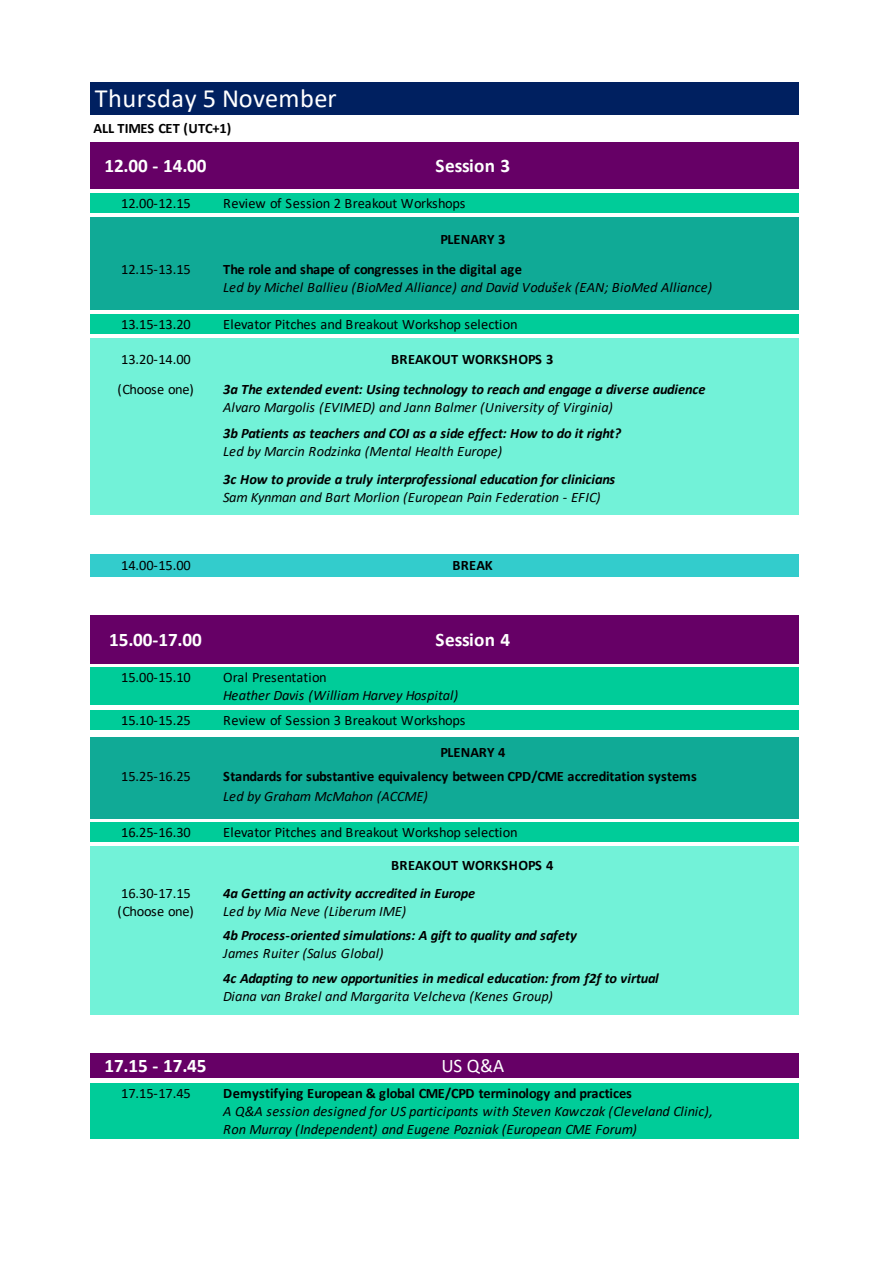
<style>
.page{position:relative;width:893px;height:1263px;background:#fff}
.page>*{position:absolute;margin:0;border:0;box-sizing:border-box;transform-origin:0 0}
.t1{font:26.4px "Calibri";letter-spacing:.02em;color:#fff}
.t2{font:700 19.2px "Calibri";letter-spacing:-.005em;color:#fff}
.t3{font:19.2px "Calibri";color:#fff}
.t4{font:italic 14.4px/18px "Calibri";letter-spacing:-.01em;color:#000}
.t5{font:italic 700 14.4px "Calibri";letter-spacing:-.015em;color:#000}
.t6{font:14.4px "Calibri";letter-spacing:-.005em;color:#000}
.t7{font:700 14.4px "Calibri";color:#000}
.t8{font:14.4px "Calibri";letter-spacing:-.025em;color:#000}
</style>
<div class="page">
<div style="left:90px;top:83px;width:708px;height:32px;background:#002060"></div>
<div style="left:90px;top:142px;width:708px;height:46px;background:#606"></div>
<div style="left:90px;top:193px;width:708px;height:19px;background:#0c9"></div>
<div style="left:90px;top:217px;width:708px;height:93px;background:#10aa96"></div>
<div style="left:90px;top:314px;width:708px;height:20px;background:#0c9"></div>
<div style="left:90px;top:338px;width:708px;height:177px;background:#72f2d8"></div>
<div style="left:90px;top:554px;width:708px;height:23px;background:#3cc"></div>
<div style="left:90px;top:616px;width:708px;height:48px;background:#606"></div>
<div style="left:90px;top:667px;width:708px;height:37px;background:#0c9"></div>
<div style="left:90px;top:710px;width:708px;height:20px;background:#0c9"></div>
<div style="left:90px;top:737px;width:708px;height:81px;background:#10aa96"></div>
<div style="left:90px;top:822px;width:708px;height:19px;background:#0c9"></div>
<div style="left:90px;top:846px;width:708px;height:168px;background:#72f2d8"></div>
<div style="left:90px;top:1054px;width:708px;height:24px;background:#606"></div>
<div style="left:90px;top:1084px;width:708px;height:55px;background:#0c9"></div>
<h1 class="t1" style="left:95px;top:82px;width:244px">Thursday 5 November</h1>
<p class="t7" style="left:94px;top:119px;width:139px">ALL TIMES CET (UTC+1)</p>
<h2 class="t2" style="left:104px;top:153px;width:104px">12.00 - 14.00</h2>
<h2 class="t2" style="left:436px;top:153px;width:76px">Session 3</h2>
<p class="t6" style="left:121px;top:194px;width:71px">12.00-12.15</p>
<p class="t6" style="left:223px;top:194px;width:244px">Review of Session 2 Breakout Workshops</p>
<p class="t7" style="left:440px;top:230px;width:66px">PLENARY 3</p>
<p class="t6" style="left:121px;top:260px;width:71px">12.15-13.15</p>
<p class="t7" style="left:223px;top:260px;width:300px">The role and shape of congresses in the digital age</p>
<p class="t4" style="left:223px;top:278px;width:490px">Led by Michel Ballieu (BioMed Alliance) and David Vodušek (EAN; BioMed Alliance)</p>
<p class="t6" style="left:121px;top:315px;width:71px">13.15-13.20</p>
<p class="t6" style="left:223px;top:315px;width:296px">Elevator Pitches and Breakout Workshop selection</p>
<p class="t6" style="left:121px;top:350px;width:71px">13.20-14.00</p>
<p class="t7" style="left:391px;top:350px;width:164px">BREAKOUT WORKSHOPS 3</p>
<p class="t8" style="left:118px;top:380px;width:78px">(Choose one)</p>
<p class="t5" style="left:223px;top:380px;width:484px">3a The extended event: Using technology to reach and engage a diverse audience</p>
<p class="t4" style="left:223px;top:398px;width:391px">Alvaro Margolis (EVIMED) and Jann Balmer (University of Virginia)</p>
<p class="t5" style="left:223px;top:424px;width:399px">3b Patients as teachers and COI as a side effect: How to do it right?</p>
<p class="t4" style="left:223px;top:442px;width:281px">Led by Marcin Rodzinka (Mental Health Europe)</p>
<p class="t5" style="left:223px;top:470px;width:394px">3c How to provide a truly interprofessional education for clinicians</p>
<p class="t4" style="left:223px;top:488px;width:379px">Sam Kynman and Bart Morlion (European Pain Federation - EFIC)</p>
<p class="t6" style="left:121px;top:556px;width:71px">14.00-15.00</p>
<p class="t7" style="left:452px;top:556px;width:42px">BREAK</p>
<h2 class="t2" style="left:109px;top:627px;width:94px">15.00-17.00</h2>
<h2 class="t2" style="left:436px;top:627px;width:76px">Session 4</h2>
<p class="t6" style="left:121px;top:668px;width:71px">15.00-15.10</p>
<p class="t6" style="left:223px;top:668px;width:105px">Oral Presentation</p>
<p class="t4" style="left:223px;top:686px;width:236px">Heather Davis (William Harvey Hospital)</p>
<p class="t6" style="left:121px;top:711px;width:71px">15.10-15.25</p>
<p class="t6" style="left:223px;top:711px;width:244px">Review of Session 3 Breakout Workshops</p>
<p class="t7" style="left:440px;top:743px;width:66px">PLENARY 4</p>
<p class="t6" style="left:121px;top:767px;width:71px">15.25-16.25</p>
<p class="t7" style="left:223px;top:767px;width:475px">Standards for substantive equivalency between CPD/CME accreditation systems</p>
<p class="t4" style="left:223px;top:786px;width:206px">Led by Graham McMahon (ACCME)</p>
<p class="t6" style="left:121px;top:823px;width:71px">16.25-16.30</p>
<p class="t6" style="left:223px;top:823px;width:296px">Elevator Pitches and Breakout Workshop selection</p>
<p class="t7" style="left:391px;top:856px;width:164px">BREAKOUT WORKSHOPS 4</p>
<p class="t6" style="left:121px;top:884px;width:71px">16.30-17.15</p>
<p class="t5" style="left:223px;top:884px;width:253px">4a Getting an activity accredited in Europe</p>
<p class="t8" style="left:118px;top:902px;width:78px">(Choose one)</p>
<p class="t4" style="left:223px;top:902px;width:185px">Led by Mia Neve (Liberum IME)</p>
<p class="t5" style="left:223px;top:926px;width:355px">4b Process-oriented simulations: A gift to quality and safety</p>
<p class="t4" style="left:223px;top:944px;width:162px">James Ruiter (Salus Global)</p>
<p class="t5" style="left:223px;top:969px;width:437px">4c Adapting to new opportunities in medical education: from f2f to virtual</p>
<p class="t4" style="left:223px;top:987px;width:331px">Diana van Brakel and Margarita Velcheva (Kenes Group)</p>
<h2 class="t2" style="left:104px;top:1053px;width:104px">17.15 - 17.45</h2>
<h2 class="t3" style="left:442px;top:1053px;width:64px">US Q&amp;A</h2>
<p class="t6" style="left:121px;top:1084px;width:71px">17.15-17.45</p>
<p class="t7" style="left:223px;top:1084px;width:410px">Demystifying European &amp; global CME/CPD terminology and practices</p>
<p class="t4" style="left:223px;top:1102px;width:491px">A Q&amp;A session designed for US participants with Steven Kawczak (Cleveland Clinic),<br>Ron Murray (Independent) and Eugene Pozniak (European CME Forum)</p>
</div>
